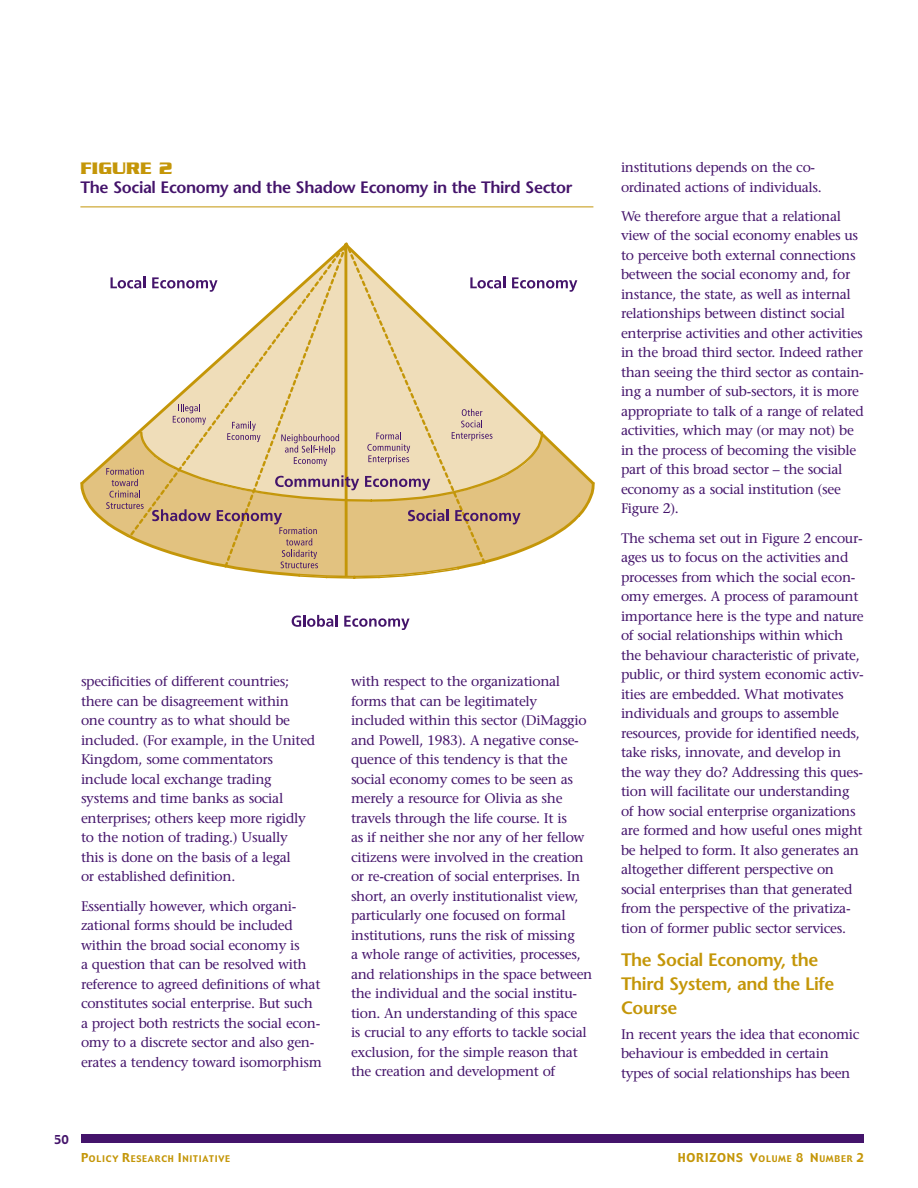
<style>
.page{position:relative;width:918px;height:1188px;background:#fff}
.page>*{position:absolute;margin:0;border:0;box-sizing:border-box;transform-origin:0 0}
.t1{font:600 18px/24px "Stone Sans";letter-spacing:-.025em;color:#c49608}
.t2{font:700 18px "Serpentine";color:#c49608}
.t3{font:600 16.5px "Stone Sans";letter-spacing:-.025em;color:#44146b}
.t4{font:13.8px/19.5px "Stone Serif";letter-spacing:-.025em;color:#44146b}
.t5{font:12px "Gadget";letter-spacing:.06em;color:#c49608}
.t6{font:12px "Gadget";color:#44146b}
.t7{font:9px "Gadget";letter-spacing:.085em;color:#c49608}
.s1{font-size:12px}
.s2{font-size:9px}
</style>
<div class="page">
<div style="left:81px;top:1134px;width:783px;height:9px;background:#44146b"></div>
<svg style="left:129px;top:242px;width:359px;height:162px"></svg>
<svg style="left:111px;top:277px;width:34px;height:11px"></svg>
<svg style="left:152px;top:277px;width:66px;height:15px"></svg>
<svg style="left:470px;top:277px;width:35px;height:11px"></svg>
<svg style="left:512px;top:277px;width:65px;height:15px"></svg>
<svg style="left:292px;top:615px;width:45px;height:12px"></svg>
<svg style="left:344px;top:616px;width:66px;height:14px"></svg>
<svg style="left:80px;top:404px;width:515px;height:175px"></svg>
<hr style="left:80px;top:207px;width:513px;height:1px;background:#c49608">
<h1 class="t2" style="left:80px;top:162px;width:94px">FIGURE 2</h1>
<p class="t3" style="left:80px;top:181px;width:494px">The Social Economy and the Shadow Economy in the Third Sector</p>
<p class="t4" style="left:81px;top:673px;width:236px">specificities of different countries; there can be disagreement within one country as to what should be included. (For example, in the United Kingdom, some commentators include local exchange trading systems and time banks as social enterprises; others keep more rigidly to the notion of trading.) Usually<br>this is done on the basis of a legal<br>or established definition.</p>
<p class="t4" style="left:81px;top:898px;width:242px">Essentially however, which organi&shy;zational forms should be included within the broad social economy is<br>a question that can be resolved with reference to agreed definitions of what constitutes social enterprise. But such a project both restricts the social econ&shy;omy to a discrete sector and also gen&shy;erates a tendency toward isomorphism</p>
<p class="t4" style="left:351px;top:673px;width:243px">with respect to the organizational forms that can be legitimately included within this sector (DiMaggio and Powell, 1983). A negative conse&shy;quence of this tendency is that the social economy comes to be seen as merely a resource for Olivia as she travels through the life course. It is<br>as if neither she nor any of her fellow citizens were involved in the creation or re-creation of social enterprises. In short, an overly institutionalist view, particularly one focused on formal institutions, runs the risk of missing<br>a whole range of activities, processes, and relationships in the space between the individual and the social institu&shy;tion. An understanding of this space<br>is crucial to any efforts to tackle social exclusion, for the simple reason that the creation and development of</p>
<p class="t4" style="left:621px;top:159px;width:202px">institutions depends on the co&shy;ordinated actions of individuals.</p>
<p class="t4" style="left:621px;top:208px;width:244px">We therefore argue that a relational view of the social economy enables us to perceive both external connections between the social economy and, for instance, the state, as well as internal relationships between distinct social enterprise activities and other activities in the broad third sector. Indeed rather than seeing the third sector as contain&shy;ing a number of sub-sectors, it is more appropriate to talk of a range of related activities, which may (or may not) be in the process of becoming the visible part of this broad sector – the social economy as a social institution (see Figure 2).</p>
<p class="t4" style="left:621px;top:530px;width:244px">The schema set out in Figure 2 encour&shy;ages us to focus on the activities and processes from which the social econ&shy;omy emerges. A process of paramount importance here is the type and nature of social relationships within which the behaviour characteristic of private, public, or third system economic activ&shy;ities are embedded. What motivates individuals and groups to assemble resources, provide for identified needs, take risks, innovate, and develop in the way they do? Addressing this ques&shy;tion will facilitate our understanding of how social enterprise organizations are formed and how useful ones might be helped to form. It also generates an altogether different perspective on social enterprises than that generated from the perspective of the privatiza&shy;tion of former public sector services.</p>
<h1 class="t1" style="left:621px;top:950px;width:215px">The Social Economy, the<br>Third System, and the Life<br>Course</h1>
<p class="t4" style="left:621px;top:1026px;width:240px">In recent years the idea that economic behaviour is embedded in certain types of social relationships has been</p>
<p class="t6" style="left:54px;top:1135px;width:16px">50</p>
<p class="t7" style="left:81px;top:1155px;width:151px"><span class="s1">P</span>OLICY <span class="s1">R</span>ESEARCH <span class="s1">I</span>NITIATIVE</p>
<p class="t5" style="left:678px;top:1153px;width:188px">HORIZONS V<span class="s2">OLUME</span> 8 N<span class="s2">UMBER</span> 2</p>
</div>
